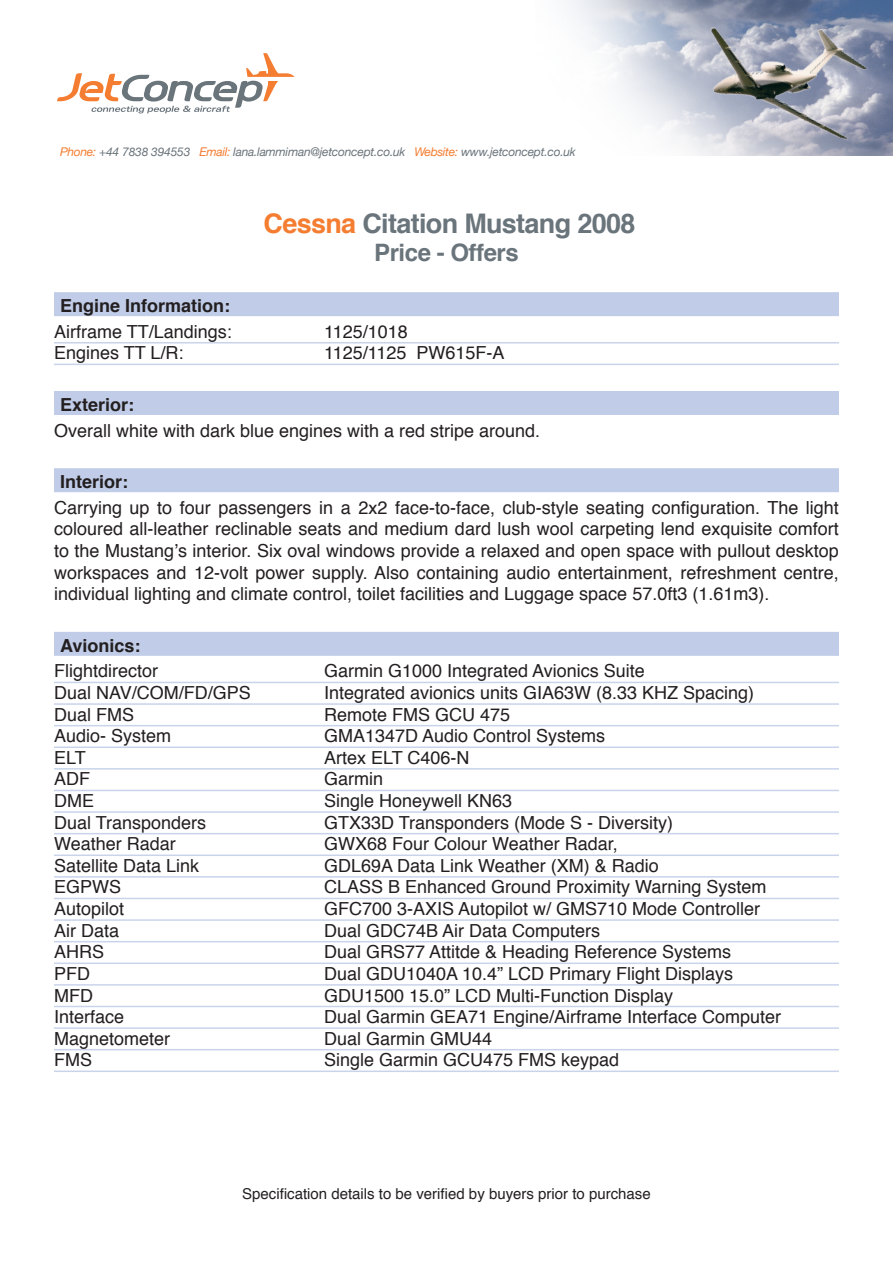
<style>
.page{position:relative;width:893px;height:1263px;background:#fff}
.page>*{position:absolute;margin:0;border:0;box-sizing:border-box;transform-origin:0 0}
.t1{font:700 27px "Helvetica";letter-spacing:-.025em;color:#6a747b}
.t2{font:700 24px "Helvetica";letter-spacing:-.02em;color:#6a747b}
.t3{font:18px/21.6px "Helvetica";color:#231f20;text-align:justify}
.t4{font:700 18px "Helvetica";color:#231f20}
.t5{font:15px "Helvetica";color:#231f20}
.t6{font:italic 12px "Helvetica Neue";letter-spacing:-.02em;color:#6a747b}
.s1{color:#f47d31}
</style>
<div class="page">
<svg style="left:57px;top:53px;width:237px;height:60px"></svg>
<img style="left:567px;top:0;width:326px;height:155px">
<img style="left:682px;top:0;width:207px;height:154px">
<div style="left:54px;top:292px;width:785px;height:24px;background:#c1cde8"></div>
<hr style="left:54px;top:342px;width:785px;height:1px;background:#c9d4eb">
<hr style="left:54px;top:364px;width:785px;height:1px;background:#c9d4eb">
<div style="left:54px;top:391px;width:785px;height:24px;background:#c1cde8"></div>
<div style="left:54px;top:468px;width:785px;height:24px;background:#c1cde8"></div>
<div style="left:54px;top:632px;width:785px;height:24px;background:#c1cde8"></div>
<hr style="left:54px;top:682px;width:785px;height:1px;background:#c9d4eb">
<hr style="left:54px;top:703px;width:785px;height:2px;background:#c9d4eb">
<hr style="left:54px;top:725px;width:785px;height:1px;background:#c9d4eb">
<hr style="left:54px;top:746px;width:785px;height:2px;background:#c9d4eb">
<hr style="left:54px;top:768px;width:785px;height:2px;background:#c9d4eb">
<hr style="left:54px;top:790px;width:785px;height:1px;background:#c9d4eb">
<hr style="left:54px;top:811px;width:785px;height:2px;background:#c9d4eb">
<hr style="left:54px;top:833px;width:785px;height:1px;background:#c9d4eb">
<hr style="left:54px;top:854px;width:785px;height:2px;background:#c9d4eb">
<hr style="left:54px;top:876px;width:785px;height:2px;background:#c9d4eb">
<hr style="left:54px;top:898px;width:785px;height:1px;background:#c9d4eb">
<hr style="left:54px;top:919px;width:785px;height:2px;background:#c9d4eb">
<hr style="left:54px;top:941px;width:785px;height:1px;background:#c9d4eb">
<hr style="left:54px;top:962px;width:785px;height:2px;background:#c9d4eb">
<hr style="left:54px;top:984px;width:785px;height:2px;background:#c9d4eb">
<hr style="left:54px;top:1006px;width:785px;height:1px;background:#c9d4eb">
<hr style="left:54px;top:1027px;width:785px;height:2px;background:#c9d4eb">
<hr style="left:54px;top:1049px;width:785px;height:1px;background:#c9d4eb">
<hr style="left:54px;top:1070px;width:785px;height:2px;background:#c9d4eb">
<p class="t6" style="left:60px;top:144px;width:517px"><span class="s1">Phone:</span> +44 7838 394553 <span class="s1">Email:</span> lana.lammiman@jetconcept.co.uk <span class="s1">Website:</span> www.jetconcept.co.uk</p>
<h1 class="t1" style="left:264px;top:202px;width:373px"><span class="s1">Cessna</span> Citation Mustang 2008</h1>
<h2 class="t2" style="left:374px;top:233px;width:146px">Price - Offers</h2>
<p class="t4" style="left:60px;top:291px;width:172px">Engine Information:</p>
<p class="t3" style="left:54px;top:321px;width:179px">Airframe TT/Landings:</p>
<p class="t3" style="left:324px;top:321px;width:85px">1125/1018</p>
<p class="t3" style="left:54px;top:343px;width:131px">Engines TT L/R:</p>
<p class="t3" style="left:324px;top:343px;width:182px">1125/1125 PW615F-A</p>
<p class="t4" style="left:60px;top:390px;width:76px">Exterior:</p>
<p class="t3" style="left:54px;top:420px;width:488px">Overall white with dark blue engines with a red stripe around.</p>
<p class="t4" style="left:60px;top:467px;width:70px">Interior:</p>
<p class="t3" style="left:54px;top:497px;width:786px">Carrying up to four passengers in a 2x2 face-to-face, club-style seating configuration. The light coloured all-leather reclinable seats and medium dard lush wool carpeting lend exquisite comfort to the Mustang’s interior. Six oval windows provide a relaxed and open space with pullout desktop workspaces and 12-volt power supply. Also containing audio entertainment, refreshment centre, individual lighting and climate control, toilet facilities and Luggage space 57.0ft3 (1.61m3).</p>
<p class="t4" style="left:60px;top:631px;width:82px">Avionics:</p>
<p class="t3" style="left:54px;top:661px;width:106px">Flightdirector</p>
<p class="t3" style="left:324px;top:661px;width:322px">Garmin G1000 Integrated Avionics Suite</p>
<p class="t3" style="left:54px;top:682px;width:198px">Dual NAV/COM/FD/GPS</p>
<p class="t3" style="left:324px;top:682px;width:432px">Integrated avionics units GIA63W (8.33 KHZ Spacing)</p>
<p class="t3" style="left:54px;top:704px;width:82px">Dual FMS</p>
<p class="t3" style="left:324px;top:704px;width:188px">Remote FMS GCU 475</p>
<p class="t3" style="left:54px;top:726px;width:119px">Audio- System</p>
<p class="t3" style="left:324px;top:726px;width:283px">GMA1347D Audio Control Systems</p>
<p class="t3" style="left:54px;top:747px;width:33px">ELT</p>
<p class="t3" style="left:324px;top:747px;width:147px">Artex ELT C406-N</p>
<p class="t3" style="left:54px;top:769px;width:37px">ADF</p>
<p class="t3" style="left:324px;top:769px;width:61px">Garmin</p>
<p class="t3" style="left:54px;top:790px;width:41px">DME</p>
<p class="t3" style="left:324px;top:790px;width:190px">Single Honeywell KN63</p>
<p class="t3" style="left:54px;top:812px;width:154px">Dual Transponders</p>
<p class="t3" style="left:324px;top:812px;width:351px">GTX33D Transponders (Mode S - Diversity)</p>
<p class="t3" style="left:54px;top:834px;width:123px">Weather Radar</p>
<p class="t3" style="left:324px;top:834px;width:295px">GWX68 Four Colour Weather Radar,</p>
<p class="t3" style="left:54px;top:855px;width:147px">Satellite Data Link</p>
<p class="t3" style="left:324px;top:855px;width:336px">GDL69A Data Link Weather (XM) &amp; Radio</p>
<p class="t3" style="left:54px;top:877px;width:69px">EGPWS</p>
<p class="t3" style="left:324px;top:877px;width:444px">CLASS B Enhanced Ground Proximity Warning System</p>
<p class="t3" style="left:54px;top:898px;width:72px">Autopilot</p>
<p class="t3" style="left:324px;top:898px;width:438px">GFC700 3-AXIS Autopilot w/ GMS710 Mode Controller</p>
<p class="t3" style="left:54px;top:920px;width:67px">Air Data</p>
<p class="t3" style="left:324px;top:920px;width:278px">Dual GDC74B Air Data Computers</p>
<p class="t3" style="left:54px;top:942px;width:52px">AHRS</p>
<p class="t3" style="left:324px;top:942px;width:409px">Dual GRS77 Attitde &amp; Heading Reference Systems</p>
<p class="t3" style="left:54px;top:963px;width:37px">PFD</p>
<p class="t3" style="left:324px;top:963px;width:411px">Dual GDU1040A 10.4” LCD Primary Flight Displays</p>
<p class="t3" style="left:54px;top:985px;width:40px">MFD</p>
<p class="t3" style="left:324px;top:985px;width:351px">GDU1500 15.0” LCD Multi-Function Display</p>
<p class="t3" style="left:54px;top:1006px;width:72px">Interface</p>
<p class="t3" style="left:324px;top:1006px;width:459px">Dual Garmin GEA71 Engine/Airframe Interface Computer</p>
<p class="t3" style="left:54px;top:1028px;width:118px">Magnetometer</p>
<p class="t3" style="left:324px;top:1028px;width:170px">Dual Garmin GMU44</p>
<p class="t3" style="left:54px;top:1050px;width:39px">FMS</p>
<p class="t3" style="left:324px;top:1050px;width:297px">Single Garmin GCU475 FMS keypad</p>
<p class="t5" style="left:242px;top:1182px;width:410px">Specification details to be verified by buyers prior to purchase</p>
</div>
